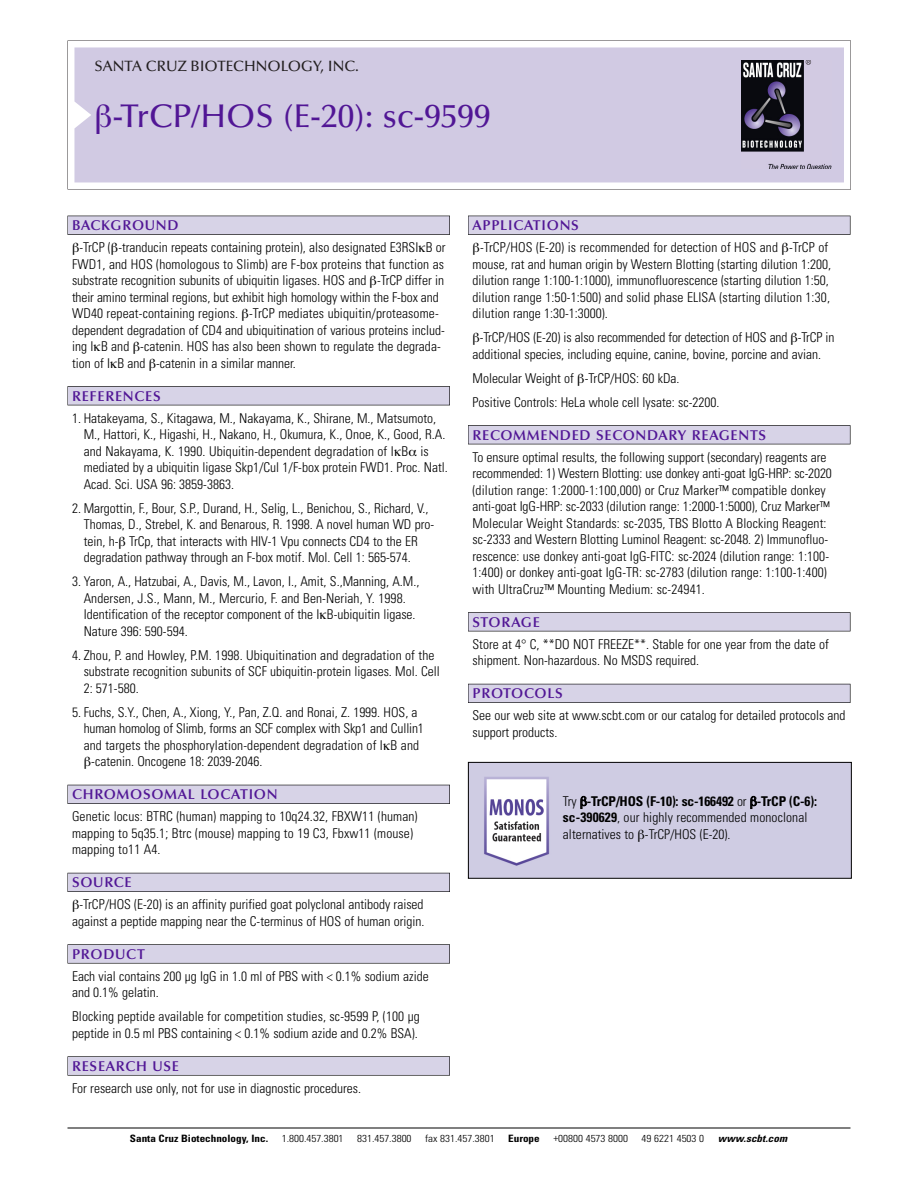
<style>
.page{position:relative;width:918px;height:1188px;background:#fff}
.page>*{position:absolute;margin:0;border:0;box-sizing:border-box;transform-origin:0 0}
.t1{font:500 33px "Optima";color:#511695}
.t2{font:500 15px "Optima";color:#231f20}
.t3{font:600 14.25px "Optima";letter-spacing:.05em;color:#511695}
.t4{font:300 condensed 13.5px/16.5px "Univers";color:#000}
.t5{font:300 condensed 10.2px "Univers";color:#000;scale:1.1 1}
.t6{font:700 condensed 10.2px "Univers";color:#000;scale:1.1 1}
.t7{font:italic 700 condensed 10.2px "Univers";letter-spacing:.005em;color:#000;scale:1.1 1}
.s1{font-weight:700}
</style>
<div class="page">
<svg style="left:68px;top:40px;width:783px;height:149px"></svg>
<div style="left:74px;top:47px;width:770px;height:135px;background:#d1cae3"></div>
<img style="left:741px;top:60px;width:90px;height:108px">
<div style="left:68px;top:216px;width:382px;height:19px;background:#525155"></div>
<div style="left:68px;top:216px;width:381px;height:18px;background:#d7d3e7"></div>
<div style="left:68px;top:386px;width:382px;height:19px;background:#525155"></div>
<div style="left:68px;top:387px;width:381px;height:18px;background:#d7d3e7"></div>
<div style="left:68px;top:785px;width:382px;height:19px;background:#525158"></div>
<div style="left:68px;top:785px;width:381px;height:18px;background:#d7d3e7"></div>
<div style="left:68px;top:873px;width:382px;height:19px;background:#54535a"></div>
<div style="left:68px;top:873px;width:381px;height:18px;background:#d7d3e7"></div>
<svg style="left:68px;top:944px;width:382px;height:20px"></svg>
<div style="left:68px;top:945px;width:381px;height:18px;background:#d7d3e7"></div>
<div style="left:68px;top:1056px;width:382px;height:20px;background:#626263"></div>
<div style="left:68px;top:1057px;width:381px;height:18px;background:#d7d3e7"></div>
<div style="left:468px;top:216px;width:382px;height:19px;background:#525155"></div>
<div style="left:468px;top:216px;width:382px;height:18px;background:#d7d3e7"></div>
<div style="left:468px;top:425px;width:382px;height:19px;background:#525155"></div>
<div style="left:468px;top:426px;width:382px;height:18px;background:#d7d3e7"></div>
<div style="left:468px;top:612px;width:382px;height:19px;background:#545357"></div>
<div style="left:468px;top:613px;width:382px;height:18px;background:#d7d3e7"></div>
<div style="left:468px;top:684px;width:382px;height:19px;background:#54535a"></div>
<div style="left:468px;top:684px;width:382px;height:18px;background:#d7d3e7"></div>
<hr style="left:68px;top:1128px;width:782px;height:1px;background:#000">
<img style="left:470px;top:764px;width:380px;height:113px">
<div style="left:468px;top:762px;width:384px;height:117px;border:1px solid #000"></div>
<svg style="left:97px;top:105px;width:14px;height:29px"></svg>
<svg style="left:581px;top:796px;width:6px;height:13px"></svg>
<svg style="left:751px;top:796px;width:6px;height:13px"></svg>
<svg style="left:638px;top:830px;width:6px;height:12px"></svg>
<p class="t2" style="left:94px;top:61px;width:266px">SANTA CRUZ BIOTECHNOLOGY, INC.</p>
<h1 class="t1" style="left:113px;top:103px;width:379px">-TrCP/HOS (E-20): sc-9599</h1>
<p class="t3" style="left:72px;top:219px;width:108px">BACKGROUND</p>
<p class="t4" style="left:72px;top:240px;width:375px;text-indent:7px">-TrCP ( -tranducin repeats containing protein), also designated E3RSI B or FWD1, and HOS (homologous to Slimb) are F-box proteins that function as substrate recognition subunits of ubiquitin ligases. HOS and -TrCP differ in their amino terminal regions, but exhibit high homology within the F-box and WD40 repeat-containing regions. -TrCP mediates ubiquitin/proteasome&shy;dependent degradation of CD4 and ubiquitination of various proteins includ&shy;ing I B and -catenin. HOS has also been shown to regulate the degrada&shy;tion of I B and -catenin in a similar manner.</p>
<p class="t3" style="left:72px;top:390px;width:90px">REFERENCES</p>
<p class="t4" style="left:84px;top:411px;width:366px;text-indent:-12px">1. Hatakeyama, S., Kitagawa, M., Nakayama, K., Shirane, M., Matsumoto, M., Hattori, K., Higashi, H., Nakano, H., Okumura, K., Onoe, K., Good, R.A. and Nakayama, K. 1990. Ubiquitin-dependent degradation of I B is mediated by a ubiquitin ligase Skp1/Cul 1/F-box protein FWD1. Proc. Natl.<br>Acad. Sci. USA 96: 3859-3863.</p>
<p class="t4" style="left:84px;top:501px;width:352px;text-indent:-12px">2. Margottin, F., Bour, S.P., Durand, H., Selig, L., Benichou, S., Richard, V., Thomas, D., Strebel, K. and Benarous, R. 1998. A novel human WD pro&shy;tein, h- TrCp, that interacts with HIV-1 Vpu connects CD4 to the ER degradation pathway through an F-box motif. Mol. Cell 1: 565-574.</p>
<p class="t4" style="left:84px;top:574px;width:337px;text-indent:-12px">3. Yaron, A., Hatzubai, A., Davis, M., Lavon, I., Amit, S.,Manning, A.M., Andersen, J.S., Mann, M., Mercurio, F. and Ben-Neriah, Y. 1998.<br>Identification of the receptor component of the I B-ubiquitin ligase.<br>Nature 396: 590-594.</p>
<p class="t4" style="left:84px;top:648px;width:358px;text-indent:-12px">4. Zhou, P. and Howley, P.M. 1998. Ubiquitination and degradation of the substrate recognition subunits of SCF ubiquitin-protein ligases. Mol. Cell<br>2: 571-580.</p>
<p class="t4" style="left:72px;top:705px;width:347px">5. Fuchs, S.Y., Chen, A., Xiong, Y., Pan, Z.Q. and Ronai, Z. 1999. HOS, a</p>
<p class="t4" style="left:84px;top:721px;width:342px">human homolog of Slimb, forms an SCF complex with Skp1 and Cullin1</p>
<p class="t4" style="left:84px;top:738px;width:337px">and targets the phosphorylation-dependent degradation of I B and</p>
<p class="t4" style="left:91px;top:754px;width:173px">-catenin. Oncogene 18: 2039-2046.</p>
<p class="t3" style="left:72px;top:789px;width:207px">CHROMOSOMAL LOCATION</p>
<p class="t4" style="left:72px;top:809px;width:347px">Genetic locus: BTRC (human) mapping to 10q24.32, FBXW11 (human) mapping to 5q35.1; Btrc (mouse) mapping to 19 C3, Fbxw11 (mouse) mapping to11 A4.</p>
<p class="t3" style="left:72px;top:877px;width:61px">SOURCE</p>
<p class="t4" style="left:72px;top:897px;width:354px;text-align:center">-TrCP/HOS (E-20) is an affinity purified goat polyclonal antibody raised against a peptide mapping near the C-terminus of HOS of human origin.</p>
<p class="t3" style="left:72px;top:948px;width:74px">PRODUCT</p>
<p class="t4" style="left:72px;top:969px;width:358px">Each vial contains 200 µg IgG in 1.0 ml of PBS with &lt; 0.1% sodium azide and 0.1% gelatin.</p>
<p class="t4" style="left:72px;top:1009px;width:349px">Blocking peptide available for competition studies, sc-9599 P, (100 µg peptide in 0.5 ml PBS containing &lt; 0.1% sodium azide and 0.2% BSA).</p>
<p class="t3" style="left:72px;top:1060px;width:109px">RESEARCH USE</p>
<p class="t4" style="left:72px;top:1081px;width:290px">For research use only, not for use in diagnostic procedures.</p>
<p class="t3" style="left:473px;top:219px;width:108px">APPLICATIONS</p>
<p class="t4" style="left:473px;top:240px;width:360px;text-indent:8px">-TrCP/HOS (E-20) is recommended for detection of HOS and -TrCP of mouse, rat and human origin by Western Blotting (starting dilution 1:200, dilution range 1:100-1:1000), immunofluorescence (starting dilution 1:50, dilution range 1:50-1:500) and solid phase ELISA (starting dilution 1:30, dilution range 1:30-1:3000).</p>
<p class="t4" style="left:473px;top:330px;width:363px;text-indent:7px">-TrCP/HOS (E-20) is also recommended for detection of HOS and -TrCP in additional species, including equine, canine, bovine, porcine and avian.</p>
<p class="t4" style="left:473px;top:367px;width:248px;line-height:24px">Molecular Weight of -TrCP/HOS: 60 kDa.<br>Positive Controls: HeLa whole cell lysate: sc-2200.</p>
<p class="t3" style="left:473px;top:429px;width:295px">RECOMMENDED SECONDARY REAGENTS</p>
<p class="t4" style="left:473px;top:450px;width:361px">To ensure optimal results, the following support (secondary) reagents are recommended: 1) Western Blotting: use donkey anti-goat IgG-HRP: sc-2020 (dilution range: 1:2000-1:100,000) or Cruz Marker™ compatible donkey anti-goat IgG-HRP: sc-2033 (dilution range: 1:2000-1:5000), Cruz Marker™ Molecular Weight Standards: sc-2035, TBS Blotto A Blocking Reagent: sc-2333 and Western Blotting Luminol Reagent: sc-2048. 2) Immunofluo&shy;rescence: use donkey anti-goat IgG-FITC: sc-2024 (dilution range: 1:100- 1:400) or donkey anti-goat IgG-TR: sc-2783 (dilution range: 1:100-1:400) with UltraCruz™ Mounting Medium: sc-24941.</p>
<p class="t3" style="left:473px;top:616px;width:69px">STORAGE</p>
<p class="t4" style="left:473px;top:637px;width:358px">Store at 4° C, **DO NOT FREEZE**. Stable for one year from the date of shipment. Non-hazardous. No MSDS required.</p>
<p class="t3" style="left:473px;top:688px;width:92px">PROTOCOLS</p>
<p class="t4" style="left:473px;top:708px;width:375px">See our web site at www.scbt.com or our catalog for detailed protocols and support products.</p>
<p class="t4" style="left:563px;top:794px;width:256px">Try <span class="s1">-TrCP/HOS (F-10): sc-166492</span> or <span class="s1">-TrCP (C-6): sc-390629</span>, our highly recommended monoclonal alternatives to -TrCP/HOS (E-20).</p>
<p class="t6" style="left:130px;top:1135px;width:127px">Santa Cruz Biotechnology, Inc.</p>
<p class="t5" style="left:282px;top:1135px;width:58px">1.800.457.3801</p>
<p class="t5" style="left:357px;top:1135px;width:51px">831.457.3800</p>
<p class="t5" style="left:425px;top:1135px;width:65px">fax 831.457.3801</p>
<p class="t6" style="left:508px;top:1135px;width:30px">Europe</p>
<p class="t5" style="left:553px;top:1135px;width:69px">+00800 4573 8000</p>
<p class="t5" style="left:642px;top:1135px;width:58px">49 6221 4503 0</p>
<p class="t7" style="left:718px;top:1135px;width:64px">www.scbt.com</p>
</div>
